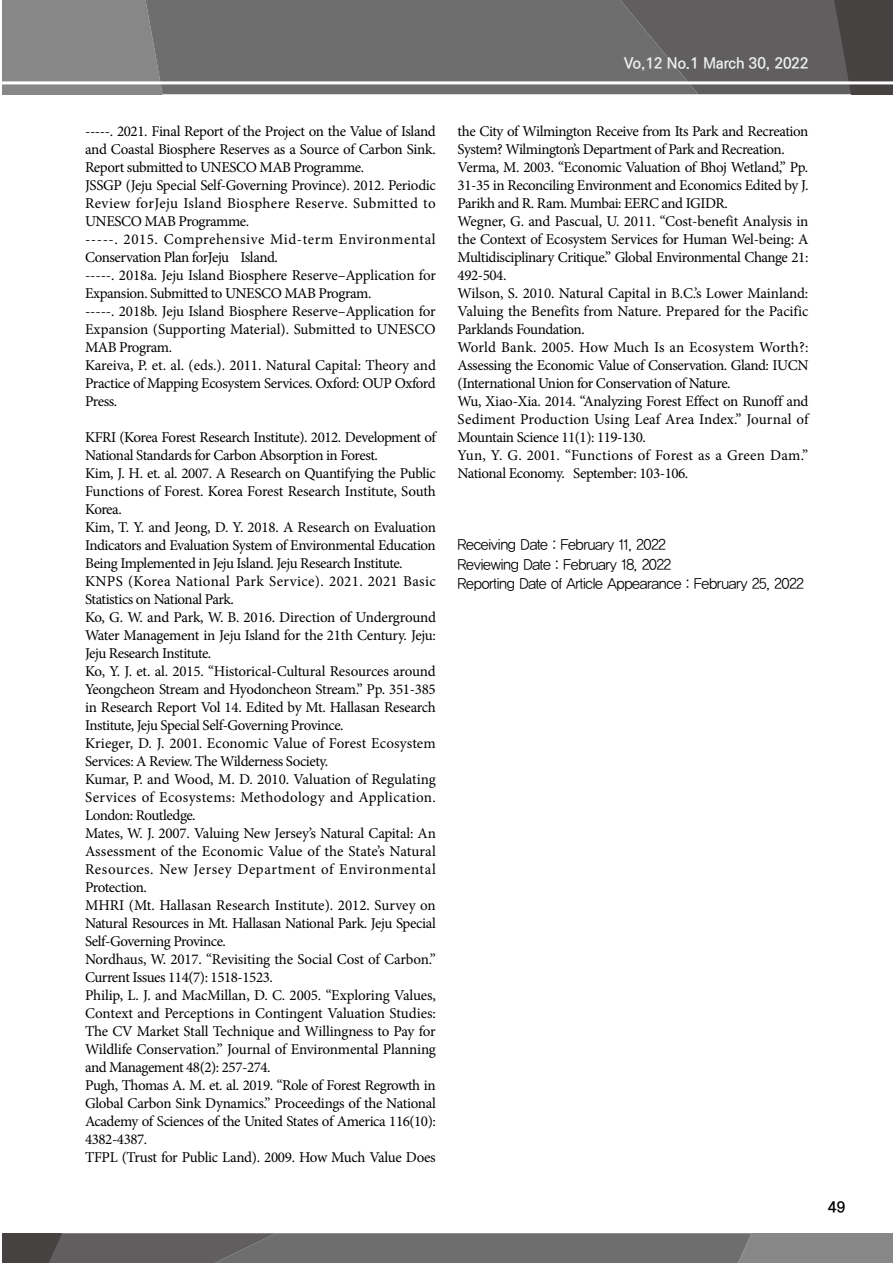
<style>
.page{position:relative;width:893px;height:1263px;background:#fff}
.page>*{position:absolute;margin:0;border:0;box-sizing:border-box;transform-origin:0 0}
.t1{font:15px/18px "Minion Pro";letter-spacing:-.025em;color:#000}
.t2{font:15px/19.5px "YDVYGO Std 12";letter-spacing:-.02em;color:#000;scale:.95 1}
.t3{font:700 15px "Ko Pub Dotum";color:#efefef}
.t4{font:700 15px "Ko Pub Dotum";color:#000}
</style>
<div class="page">
<div style="left:2px;top:0;width:144px;height:94px;background:#878787"></div>
<div style="left:146px;top:0;width:474px;height:94px;background:#6f6e6e"></div>
<svg style="left:620px;top:0;width:273px;height:94px;background:#5e5c5c"></svg>
<hr style="left:0;top:81px;width:893px;height:3px;background:#fff">
<svg style="left:2px;top:1233px;width:891px;height:30px;background:#6e6c6c"></svg>
<p class="t3" style="left:624px;top:56px;width:186px">Vo,12 No.1 March 30, 2022</p>
<p class="t1" style="left:85px;top:122px;width:352px">-----. 2021. Final Report of the Project on the Value of Island and Coastal Biosphere Reserves as a Source of Carbon Sink.<br>Report submitted to UNESCO MAB Programme.<br>JSSGP (Jeju Special Self-Governing Province). 2012. Periodic Review forJeju Island Biosphere Reserve. Submitted to UNESCO MAB Programme.<br>-----. 2015. Comprehensive Mid-term Environmental Conservation Plan forJeju Island.<br>-----. 2018a. Jeju Island Biosphere Reserve–Application for Expansion. Submitted to UNESCO MAB Program.<br>-----. 2018b. Jeju Island Biosphere Reserve–Application for Expansion (Supporting Material). Submitted to UNESCO MAB Program.<br>Kareiva, P. et. al. (eds.). 2011. Natural Capital: Theory and Practice of Mapping Ecosystem Services. Oxford: OUP Oxford Press.</p>
<p class="t1" style="left:85px;top:428px;width:352px">KFRI (Korea Forest Research Institute). 2012. Development of National Standards for Carbon Absorption in Forest.<br>Kim, J. H. et. al. 2007. A Research on Quantifying the Public Functions of Forest. Korea Forest Research Institute, South Korea.<br>Kim, T. Y. and Jeong, D. Y. 2018. A Research on Evaluation Indicators and Evaluation System of Environmental Education Being Implemented in Jeju Island. Jeju Research Institute.<br>KNPS (Korea National Park Service). 2021. 2021 Basic Statistics on National Park.<br>Ko, G. W. and Park, W. B. 2016. Direction of Underground Water Management in Jeju Island for the 21th Century. Jeju:<br>Jeju Research Institute.<br>Ko, Y. J. et. al. 2015. “Historical-Cultural Resources around Yeongcheon Stream and Hyodoncheon Stream.” Pp. 351-385 in Research Report Vol 14. Edited by Mt. Hallasan Research Institute, Jeju Special Self-Governing Province.<br>Krieger, D. J. 2001. Economic Value of Forest Ecosystem Services: A Review. The Wilderness Society.<br>Kumar, P. and Wood, M. D. 2010. Valuation of Regulating Services of Ecosystems: Methodology and Application.<br>London: Routledge.<br>Mates, W. J. 2007. Valuing New Jersey’s Natural Capital: An Assessment of the Economic Value of the State’s Natural Resources. New Jersey Department of Environmental Protection.<br>MHRI (Mt. Hallasan Research Institute). 2012. Survey on Natural Resources in Mt. Hallasan National Park. Jeju Special Self-Governing Province.<br>Nordhaus, W. 2017. “Revisiting the Social Cost of Carbon.” Current Issues 114(7): 1518-1523.<br>Philip, L. J. and MacMillan, D. C. 2005. “Exploring Values, Context and Perceptions in Contingent Valuation Studies:<br>The CV Market Stall Technique and Willingness to Pay for Wildlife Conservation.” Journal of Environmental Planning and Management 48(2): 257-274.<br>Pugh, Thomas A. M. et. al. 2019. “Role of Forest Regrowth in Global Carbon Sink Dynamics.” Proceedings of the National Academy of Sciences of the United States of America 116(10):<br>4382-4387.<br>TFPL (Trust for Public Land). 2009. How Much Value Does</p>
<p class="t1" style="left:458px;top:122px;width:352px">the City of Wilmington Receive from Its Park and Recreation System? Wilmington’s Department of Park and Recreation.<br>Verma, M. 2003. “Economic Valuation of Bhoj Wetland,” Pp.<br>31-35 in Reconciling Environment and Economics Edited by J.<br>Parikh and R. Ram. Mumbai: EERC and IGIDR.<br>Wegner, G. and Pascual, U. 2011. “Cost-benefit Analysis in the Context of Ecosystem Services for Human Wel-being: A Multidisciplinary Critique.” Global Environmental Change 21:<br>492-504.<br>Wilson, S. 2010. Natural Capital in B.C.’s Lower Mainland:<br>Valuing the Benefits from Nature. Prepared for the Pacific Parklands Foundation.<br>World Bank. 2005. How Much Is an Ecosystem Worth?:<br>Assessing the Economic Value of Conservation. Gland: IUCN (International Union for Conservation of Nature.<br>Wu, Xiao-Xia. 2014. “Analyzing Forest Effect on Runoff and Sediment Production Using Leaf Area Index.” Journal of Mountain Science 11(1): 119-130.<br>Yun, Y. G. 2001. “Functions of Forest as a Green Dam.” National Economy. September: 103-106.</p>
<p class="t2" style="left:458px;top:535px;width:366px">Receiving Date : February 11, 2022<br>Reviewing Date : February 18, 2022<br>Reporting Date of Article Appearance : February 25, 2022</p>
<p class="t4" style="left:828px;top:1199px;width:18px">49</p>
</div>
